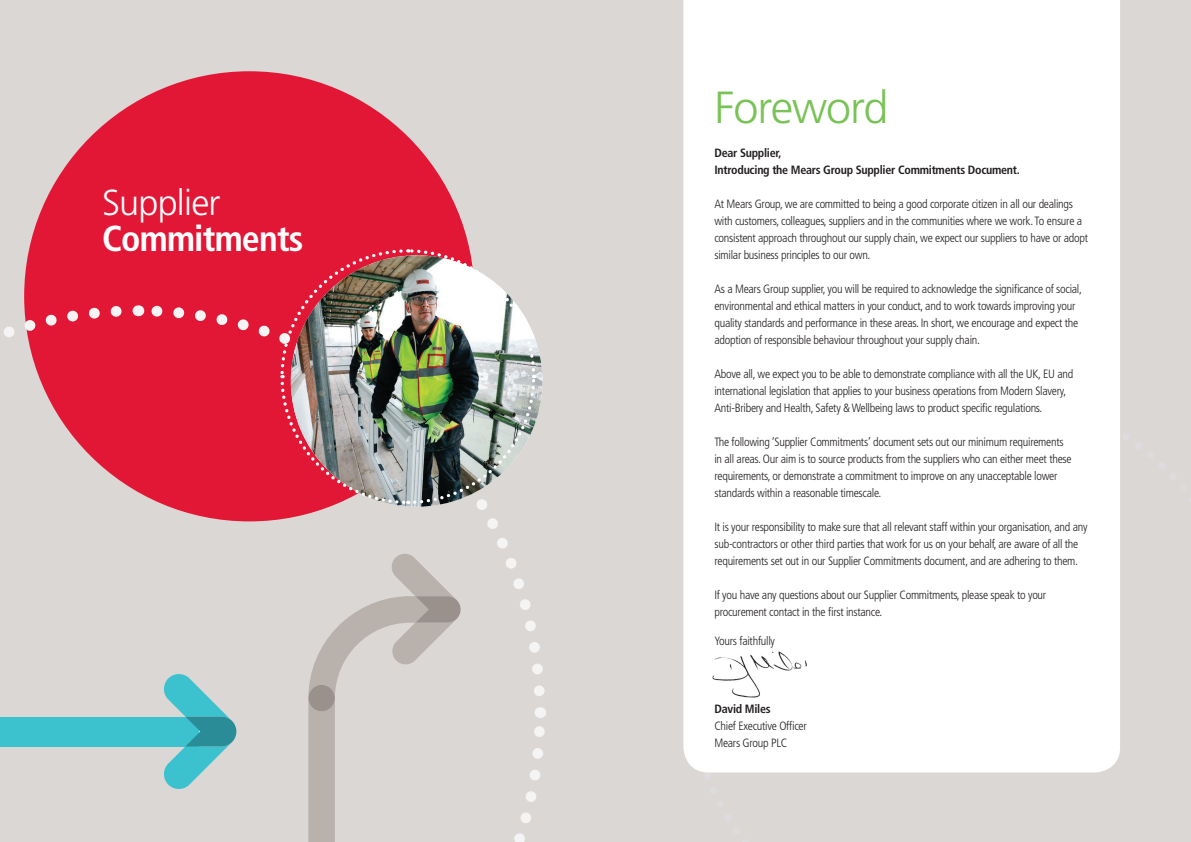
<style>
.page{position:relative;width:1191px;height:842px;background:#dbd7d4}
.page>*{position:absolute;margin:0;border:0;box-sizing:border-box;transform-origin:0 0}
.t1{font:300 45px "Frutiger";letter-spacing:-.02em;color:#79c256}
.t2{font:700 condensed 36px "Frutiger";letter-spacing:-.02em;color:#fff}
.t3{font:300 36px "Frutiger";letter-spacing:-.02em;color:#fff}
.t4{font:300 condensed 12px/17px "Frutiger";letter-spacing:-.02em;color:#231f20}
.t5{font:700 condensed 12px/17px "Frutiger";letter-spacing:-.02em;color:#231f20}
</style>
<div class="page">
<div style="left:24px;top:71px;width:450px;height:450px;background:#e21736;border-radius:50%"></div>
<svg style="left:236px;top:712px;width:310px;height:130px"></svg>
<svg style="left:138px;top:305px;width:407px;height:391px"></svg>
<svg style="left:4px;top:300px;width:124px;height:186px"></svg>
<svg style="left:308px;top:554px;width:152px;height:288px"></svg>
<div style="left:308px;top:685px;width:27px;height:26px;background:#9a918c;border-radius:50%"></div>
<div style="left:0;top:717px;width:199px;height:30px;background:#3cc1ce"></div>
<svg style="left:163px;top:673px;width:73px;height:116px"></svg>
<svg style="left:705px;top:772px;width:264px;height:1px"></svg>
<img style="left:279px;top:247px;width:258px;height:259px">
<div style="left:683px;top:0;width:437px;height:772px;background:#fff"></div>
<img style="left:707px;top:642px;width:105px;height:60px">
<h2 class="t3" style="left:102px;top:182px;width:120px">Supplier</h2>
<h2 class="t2" style="left:102px;top:217px;width:203px">Commitments</h2>
<h1 class="t1" style="left:714px;top:82px;width:175px">Foreword</h1>
<p class="t5" style="left:714px;top:145px;width:307px">Dear Supplier,<br>Introducing the Mears Group Supplier Commitments Document.</p>
<p class="t4" style="left:714px;top:196px;width:375px">At Mears Group, we are committed to being a good corporate citizen in all our dealings with customers, colleagues, suppliers and in the communities where we work. To ensure a consistent approach throughout our supply chain, we expect our suppliers to have or adopt similar business principles to our own.</p>
<p class="t4" style="left:714px;top:281px;width:369px">As a Mears Group supplier, you will be required to acknowledge the significance of social, environmental and ethical matters in your conduct, and to work towards improving your quality standards and performance in these areas. In short, we encourage and expect the adoption of responsible behaviour throughout your supply chain.</p>
<p class="t4" style="left:714px;top:366px;width:360px">Above all, we expect you to be able to demonstrate compliance with all the UK, EU and international legislation that applies to your business operations from Modern Slavery,<br>Anti-Bribery and Health, Safety &amp; Wellbeing laws to product specific regulations.</p>
<p class="t4" style="left:714px;top:434px;width:359px">The following ‘Supplier Commitments’ document sets out our minimum requirements in all areas. Our aim is to source products from the suppliers who can either meet these requirements, or demonstrate a commitment to improve on any unacceptable lower standards within a reasonable timescale.</p>
<p class="t4" style="left:714px;top:519px;width:374px">It is your responsibility to make sure that all relevant staff within your organisation, and any sub-contractors or other third parties that work for us on your behalf, are aware of all the requirements set out in our Supplier Commitments document, and are adhering to them.</p>
<p class="t4" style="left:714px;top:587px;width:333px">If you have any questions about our Supplier Commitments, please speak to your procurement contact in the first instance.</p>
<p class="t4" style="left:714px;top:633px;width:62px">Yours faithfully</p>
<p class="t5" style="left:714px;top:701px;width:58px">David Miles</p>
<p class="t4" style="left:714px;top:718px;width:94px">Chief Executive Officer<br>Mears Group PLC</p>
</div>
